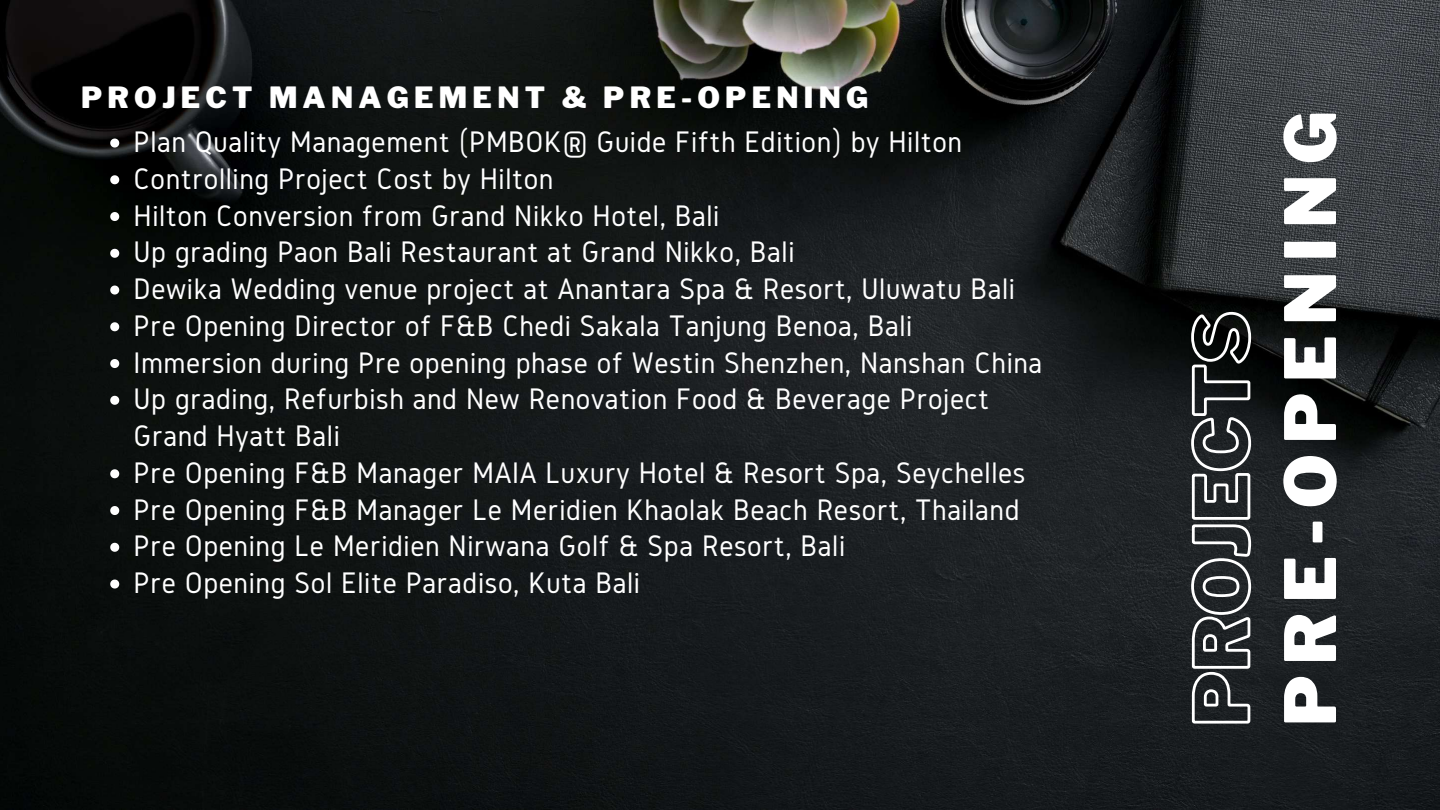
<style>
.page{position:relative;width:1440px;height:810px;background:#fff}
.page>*{position:absolute;margin:0;border:0;box-sizing:border-box;transform-origin:0 0}
.t1{font:900 70px "Libre Franklin";letter-spacing:.145em;color:#fff}
.t2{font:30.9px/36.8px "Gidole";letter-spacing:.02em;color:#fff}
.t3{font:900 29.1px "Libre Franklin";letter-spacing:.18em;color:#fff}
</style>
<div class="page">
<img style="left:0;top:0;width:1440px;height:810px">
<svg style="left:1189px;top:311px;width:64px;height:414px;background:#484b4d"></svg>
<svg style="left:110px;top:139px;width:9px;height:9px"></svg>
<svg style="left:110px;top:175px;width:9px;height:9px"></svg>
<svg style="left:110px;top:212px;width:9px;height:9px"></svg>
<svg style="left:110px;top:249px;width:9px;height:9px"></svg>
<svg style="left:110px;top:286px;width:9px;height:9px"></svg>
<svg style="left:110px;top:322px;width:9px;height:9px"></svg>
<svg style="left:110px;top:359px;width:9px;height:9px"></svg>
<svg style="left:110px;top:396px;width:9px;height:9px"></svg>
<svg style="left:110px;top:469px;width:9px;height:9px"></svg>
<svg style="left:110px;top:506px;width:9px;height:9px"></svg>
<svg style="left:110px;top:543px;width:9px;height:9px"></svg>
<svg style="left:110px;top:580px;width:9px;height:9px"></svg>
<p class="t3" style="left:81px;top:80px;width:789px">PROJECT MANAGEMENT &amp; PRE-OPENING</p>
<p class="t2" style="left:134px;top:123px;width:910px">Plan Quality Management (PMBOK® Guide Fifth Edition) by Hilton Controlling Project Cost by Hilton<br>Hilton Conversion from Grand Nikko Hotel, Bali<br>Up grading Paon Bali Restaurant at Grand Nikko, Bali<br>Dewika Wedding venue project at Anantara Spa &amp; Resort, Uluwatu Bali Pre Opening Director of F&amp;B Chedi Sakala Tanjung Benoa, Bali Immersion during Pre opening phase of Westin Shenzhen, Nanshan China Up grading, Refurbish and New Renovation Food &amp; Beverage Project Grand Hyatt Bali<br>Pre Opening F&amp;B Manager MAIA Luxury Hotel &amp; Resort Spa, Seychelles Pre Opening F&amp;B Manager Le Meridien Khaolak Beach Resort, Thailand Pre Opening Le Meridien Nirwana Golf &amp; Spa Resort, Bali<br>Pre Opening Sol Elite Paradiso, Kuta Bali</p>
<h1 class="t1" style="left:1268px;top:726px;width:617px;rotate:-90deg">PRE-OPENING</h1>
</div>
